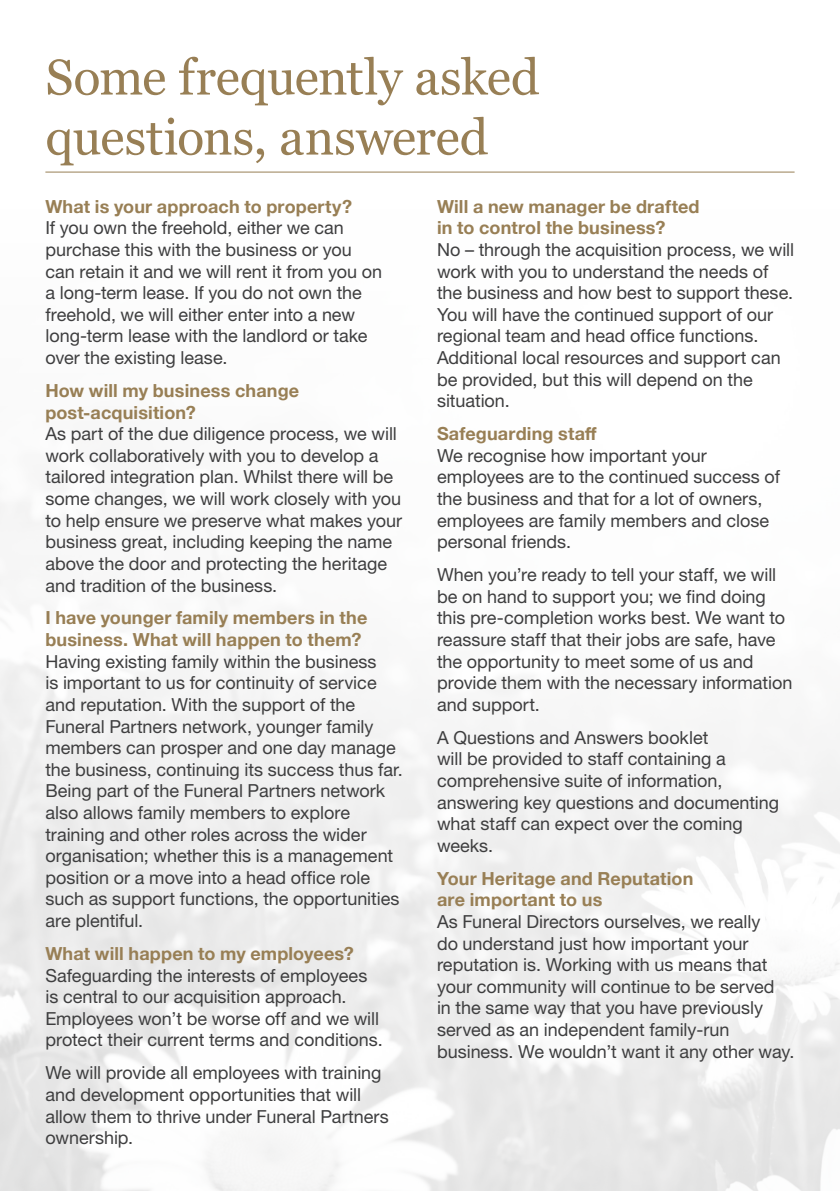
<style>
.page{position:relative;width:840px;height:1191px;background:#fff}
.page>*{position:absolute;margin:0;border:0;box-sizing:border-box;transform-origin:0 0}
.t1{font:50px/60px "Georgia";letter-spacing:-.005em;color:#987f55}
.t2{font:18px/21.6px "Helvetica Neue";color:#3e3e3f}
.t3{font:700 18px/21.6px "Helvetica Neue";letter-spacing:.01em;color:#987f55}
</style>
<div class="page">
<hr style="left:45px;top:172px;width:749px;height:1px;background:#987f55">
<h1 class="t1" style="left:45px;top:45px;width:495px">Some frequently asked questions, answered</h1>
<p class="t3" style="left:45px;top:196px;width:308px">What is your approach to property?</p>
<p class="t2" style="left:45px;top:217px;width:338px">If you own the freehold, either we can purchase this with the business or you can retain it and we will rent it from you on a long-term lease. If you do not own the freehold, we will either enter into a new long-term lease with the landlord or take over the existing lease.</p>
<p class="t3" style="left:45px;top:380px;width:255px">How will my business change post-acquisition?</p>
<p class="t2" style="left:45px;top:423px;width:358px">As part of the due diligence process, we will work collaboratively with you to develop a tailored integration plan. Whilst there will be some changes, we will work closely with you to help ensure we preserve what makes your business great, including keeping the name above the door and protecting the heritage and tradition of the business.</p>
<p class="t3" style="left:45px;top:607px;width:323px">I have younger family members in the business. What will happen to them?</p>
<p class="t2" style="left:45px;top:650px;width:359px">Having existing family within the business<br>is important to us for continuity of service and reputation. With the support of the Funeral Partners network, younger family members can prosper and one day manage the business, continuing its success thus far.<br>Being part of the Funeral Partners network also allows family members to explore training and other roles across the wider organisation; whether this is a management position or a move into a head office role such as support functions, the opportunities are plentiful.</p>
<p class="t3" style="left:45px;top:943px;width:310px">What will happen to my employees?</p>
<p class="t2" style="left:45px;top:964px;width:339px">Safeguarding the interests of employees is central to our acquisition approach.<br>Employees won’t be worse off and we will protect their current terms and conditions.</p>
<p class="t2" style="left:45px;top:1061px;width:345px">We will provide all employees with training and development opportunities that will allow them to thrive under Funeral Partners ownership.</p>
<p class="t3" style="left:437px;top:196px;width:264px">Will a new manager be drafted in to control the business?</p>
<p class="t2" style="left:437px;top:238px;width:358px">No – through the acquisition process, we will work with you to understand the needs of the business and how best to support these.<br>You will have the continued support of our regional team and head office functions.<br>Additional local resources and support can be provided, but this will depend on the situation.</p>
<p class="t3" style="left:437px;top:423px;width:161px">Safeguarding staff</p>
<p class="t2" style="left:437px;top:444px;width:344px">We recognise how important your employees are to the continued success of the business and that for a lot of owners, employees are family members and close personal friends.</p>
<p class="t2" style="left:437px;top:564px;width:357px">When you’re ready to tell your staff, we will be on hand to support you; we find doing this pre-completion works best. We want to reassure staff that their jobs are safe, have the opportunity to meet some of us and provide them with the necessary information and support.</p>
<p class="t2" style="left:437px;top:726px;width:343px">A Questions and Answers booklet<br>will be provided to staff containing a comprehensive suite of information, answering key questions and documenting what staff can expect over the coming weeks.</p>
<p class="t3" style="left:437px;top:868px;width:258px">Your Heritage and Reputation are important to us</p>
<p class="t2" style="left:437px;top:910px;width:358px">As Funeral Directors ourselves, we really<br>do understand just how important your reputation is. Working with us means that your community will continue to be served<br>in the same way that you have previously served as an independent family-run business. We wouldn’t want it any other way.</p>
</div>
